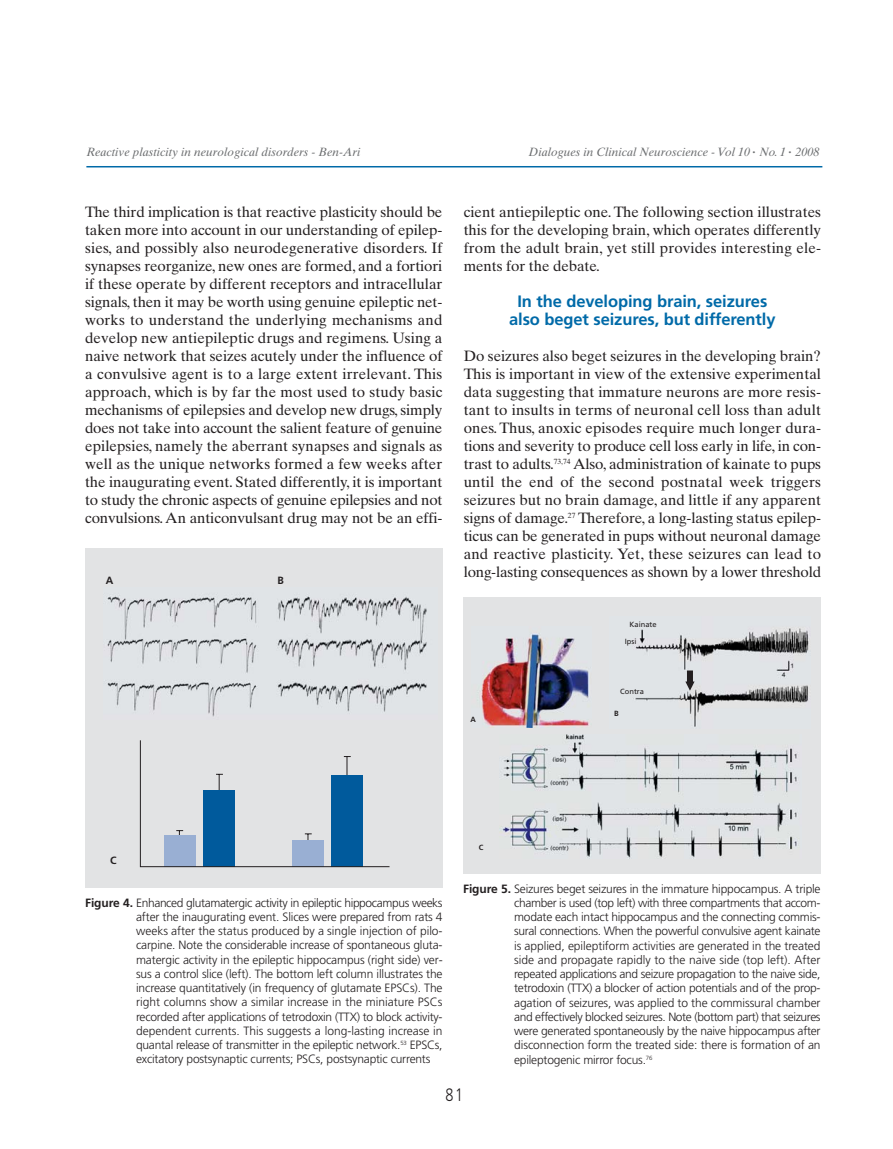
<style>
.page{position:relative;width:893px;height:1149px;background:#fff}
.page>*{position:absolute;margin:0;border:0;box-sizing:border-box;transform-origin:0 0}
.t1{font:300 18px "Frutiger";color:#231f20;scale:.8 1}
.t2{font:700 16.5px/18px "Frutiger";letter-spacing:-.005em;color:#006aa8;text-align:center}
.t3{font:15px/18px "Times Ten";letter-spacing:-.005em;color:#231f20;text-align:justify}
.t4{font:300 12px/14.2px "Frutiger";letter-spacing:-.015em;color:#231f20;text-align:justify}
.t5{font:italic 12px "Times Ten";color:#6c6e70}
.t6{font:700 10.5px "Frutiger";color:#231f20}
.t7{font:7.5px "Frutiger";color:#231f20}
.t8{font:700 7.5px "Frutiger";color:#231f20}
.t9{font:5.7px "Frutiger";color:#231f20}
.s1{font-weight:700}
</style>
<div class="page">
<hr style="left:86px;top:166px;width:736px;height:1px;background:#006aa8">
<div style="left:85px;top:548px;width:357px;height:339px;background:#e2e3e4"></div>
<img style="left:107px;top:595px;width:320px;height:122px">
<svg style="left:140px;top:740px;width:250px;height:127px"></svg>
<div style="left:463px;top:597px;width:357px;height:276px;background:#e2e3e4"></div>
<img style="left:500px;top:734px;width:298px;height:124px">
<img style="left:480px;top:633px;width:110px;height:93px">
<img style="left:633px;top:628px;width:176px;height:99px">
<svg style="left:685px;top:681px;width:9px;height:9px"></svg>
<div style="left:687px;top:670px;width:6px;height:13px;background:#231f20"></div>
<p class="t5" style="left:87px;top:147px;width:275px">Reactive plasticity in neurological disorders - Ben-Ari</p>
<p class="t5" style="left:528px;top:147px;width:292px">Dialogues in Clinical Neuroscience - Vol 10 <sup>.</sup> No. 1 <sup>.</sup> 2008</p>
<p class="t3" style="left:85px;top:204px;width:359px">The third implication is that reactive plasticity should be taken more into account in our understanding of epilep&shy;sies, and possibly also neurodegenerative disorders. If synapses reorganize, new ones are formed, and a fortiori if these operate by different receptors and intracellular signals, then it may be worth using genuine epileptic net&shy;works to understand the underlying mechanisms and develop new antiepileptic drugs and regimens. Using a naive network that seizes acutely under the influence of a convulsive agent is to a large extent irrelevant. This approach, which is by far the most used to study basic mechanisms of epilepsies and develop new drugs, simply does not take into account the salient feature of genuine epilepsies, namely the aberrant synapses and signals as well as the unique networks formed a few weeks after the inaugurating event. Stated differently, it is important to study the chronic aspects of genuine epilepsies and not convulsions. An anticonvulsant drug may not be an effi-</p>
<p class="t3" style="left:463px;top:204px;width:359px">cient antiepileptic one. The following section illustrates this for the developing brain, which operates differently from the adult brain, yet still provides interesting ele&shy;ments for the debate.</p>
<p class="t2" style="left:509px;top:293px;width:268px">In the developing brain, seizures also beget seizures, but differently</p>
<p class="t3" style="left:463px;top:348px;width:359px">Do seizures also beget seizures in the developing brain?<br>This is important in view of the extensive experimental data suggesting that immature neurons are more resis&shy;tant to insults in terms of neuronal cell loss than adult ones. Thus, anoxic episodes require much longer dura&shy;tions and severity to produce cell loss early in life, in con&shy;trast to adults.<sup>73,74</sup> Also, administration of kainate to pups until the end of the second postnatal week triggers seizures but no brain damage, and little if any apparent signs of damage.<sup>27</sup> Therefore, a long-lasting status epilep&shy;ticus can be generated in pups without neuronal damage and reactive plasticity. Yet, these seizures can lead to long-lasting consequences as shown by a lower threshold</p>
<p class="t6" style="left:106px;top:576px;width:9px">A</p>
<p class="t6" style="left:277px;top:576px;width:8px">B</p>
<p class="t7" style="left:629px;top:621px;width:29px">Kainate</p>
<p class="t7" style="left:624px;top:638px;width:13px">Ipsi</p>
<p class="t6" style="left:110px;top:856px;width:8px">C</p>
<p class="t4" style="left:136px;top:895px;width:308px;text-indent:-51px"><span class="s1">Figure 4.</span> Enhanced glutamatergic activity in epileptic hippocampus weeks after the inaugurating event. Slices were prepared from rats 4 weeks after the status produced by a single injection of pilo&shy;carpine. Note the considerable increase of spontaneous gluta&shy;matergic activity in the epileptic hippocampus (right side) ver&shy;sus a control slice (left). The bottom left column illustrates the increase quantitatively (in frequency of glutamate EPSCs). The right columns show a similar increase in the miniature PSCs recorded after applications of tetrodoxin (TTX) to block activity&shy;dependent currents. This suggests a long-lasting increase in quantal release of transmitter in the epileptic network.<sup>53</sup> EPSCs, excitatory postsynaptic currents; PSCs, postsynaptic currents</p>
<p class="t8" style="left:470px;top:716px;width:7px">A</p>
<p class="t8" style="left:478px;top:844px;width:6px">C</p>
<p class="t9" style="left:564px;top:757px;width:3px">)</p>
<p class="t9" style="left:566px;top:780px;width:3px">)</p>
<p class="t9" style="left:564px;top:816px;width:3px">)</p>
<p class="t9" style="left:566px;top:845px;width:3px">)</p>
<p class="t7" style="left:620px;top:688px;width:25px">Contra</p>
<p class="t8" style="left:614px;top:710px;width:6px">B</p>
<p class="t4" style="left:514px;top:881px;width:308px;text-indent:-51px"><span class="s1">Figure 5.</span> Seizures beget seizures in the immature hippocampus. A triple chamber is used (top left) with three compartments that accom&shy;modate each intact hippocampus and the connecting commis&shy;sural connections. When the powerful convulsive agent kainate is applied, epileptiform activities are generated in the treated side and propagate rapidly to the naive side (top left). After repeated applications and seizure propagation to the naive side, tetrodoxin (TTX) a blocker of action potentials and of the prop&shy;agation of seizures, was applied to the commissural chamber and effectively blocked seizures. Note (bottom part) that seizures were generated spontaneously by the naive hippocampus after disconnection form the treated side: there is formation of an epileptogenic mirror focus.<sup>76</sup></p>
<p class="t1" style="left:445px;top:1087px;width:24px">81</p>
</div>
